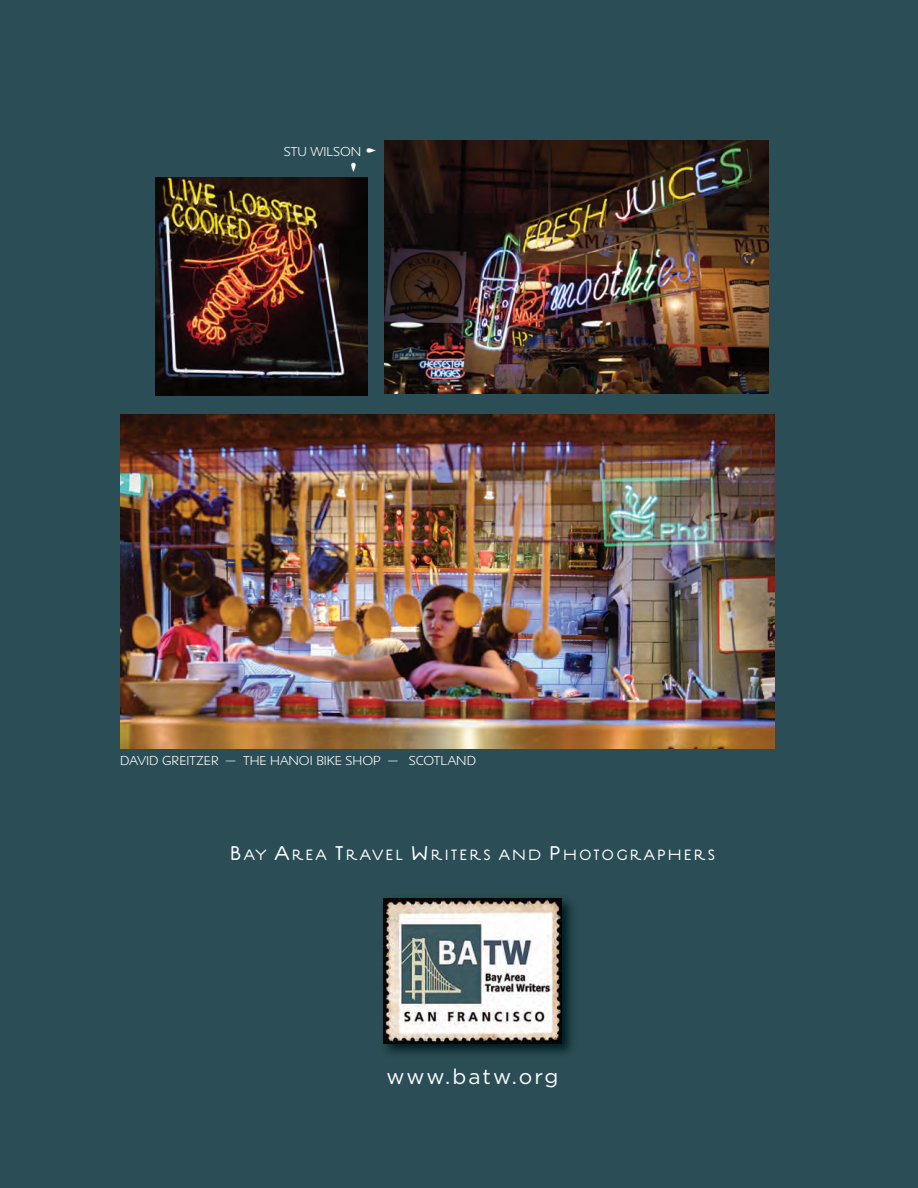
<style>
.page{position:relative;width:918px;height:1188px;background:#2b4d55}
.page>*{position:absolute;margin:0;border:0;box-sizing:border-box;transform-origin:0 0}
.t1{font:21px "Gotham";letter-spacing:.1em;color:#fff}
.t2{font:15.75px "Estilo Text";letter-spacing:.135em;color:#fff}
.t3{font:300 13.5px "Shinn";color:#fff}
.s1{font-size:21px}
</style>
<div class="page">
<img style="left:383px;top:898px;width:189px;height:171px">
<img style="left:384px;top:898px;width:178px;height:145px">
<img style="left:155px;top:178px;width:212px;height:217px">
<img style="left:120px;top:414px;width:655px;height:334px">
<img style="left:384px;top:140px;width:385px;height:253px">
<p class="t3" style="left:284px;top:146px;width:79px">STU WILSON</p>
<p class="t3" style="left:120px;top:754px;width:358px">DAVID GREITZER — THE HANOI BIKE SHOP — SCOTLAND</p>
<p class="t2" style="left:230px;top:845px;width:487px"><span class="s1">B</span>AY <span class="s1">A</span>REA <span class="s1">T</span>RAVEL <span class="s1">W</span>RITERS AND <span class="s1">P</span>HOTOGRAPHERS</p>
<h1 class="t1" style="left:386px;top:1069px;width:174px">www.batw.org</h1>
</div>
